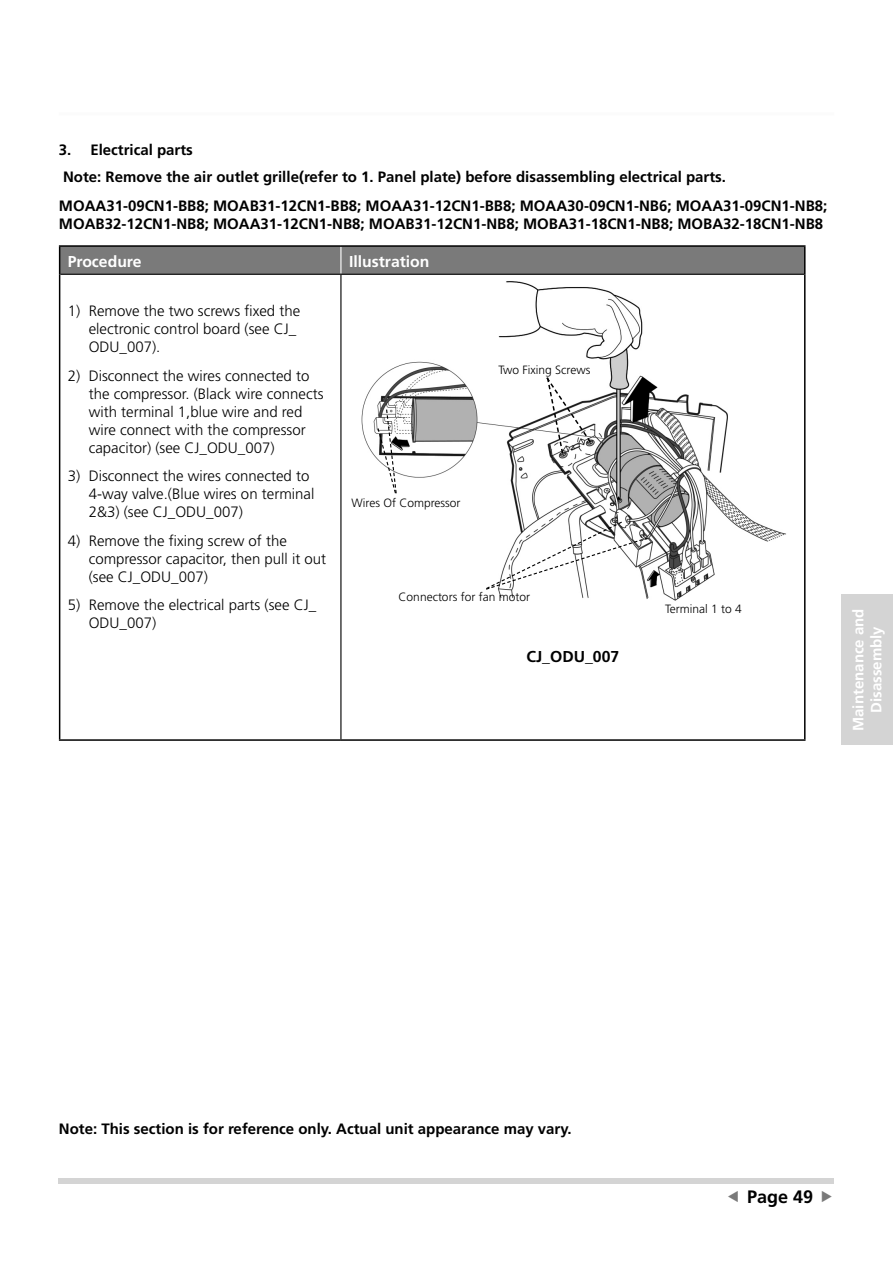
<style>
.page{position:relative;width:893px;height:1263px;background:#fff}
.page>*{position:absolute;margin:0;border:0;box-sizing:border-box;transform-origin:0 0}
.t1{font:700 18px "Frutiger";color:#000}
.Body{font:700 15.75px "Frutiger";color:#fff}
.Body-2{font:700 15.75px "Frutiger";color:#000}
.t2{font:300 15px/18px "Frutiger";color:#000}
.Body-3{font:700 15px/18px "Frutiger";color:#000}
.t3{font:700 15px/18px "Frutiger";color:#fff;text-align:center}
.Contents{font:300 12px "Frutiger";color:#000}
</style>
<div class="page">
<div style="left:841px;top:595px;width:52px;height:150px;background:#d4d4d4"></div>
<div style="left:59px;top:1178px;width:775px;height:5px;background:#d4d4d4"></div>
<hr style="left:59px;top:112px;width:775px;height:3px;background:#fbfbfb">
<hr style="left:60px;top:274px;width:281px;height:1px;background:#000">
<hr style="left:341px;top:274px;width:463px;height:1px;background:#000">
<hr style="left:340px;top:275px;width:1px;height:464px;background:#000">
<hr style="left:59px;top:245px;width:282px;height:2px;background:#000">
<hr style="left:341px;top:245px;width:464px;height:2px;background:#000">
<svg style="left:59px;top:246px;width:746px;height:28px;background:#757575"></svg>
<hr style="left:59px;top:274px;width:1px;height:465px;background:#000">
<hr style="left:804px;top:274px;width:1px;height:465px;background:#000">
<hr style="left:59px;top:739px;width:282px;height:2px;background:#000">
<hr style="left:341px;top:739px;width:464px;height:2px;background:#000">
<img style="left:361px;top:281px;width:425px;height:320px">
<svg style="left:545px;top:376px;width:47px;height:79px"></svg>
<svg style="left:377px;top:408px;width:20px;height:87px"></svg>
<svg style="left:485px;top:521px;width:164px;height:70px"></svg>
<p class="Body-3" style="left:59px;top:141px;width:136px">3. Electrical parts</p>
<p class="Body-3" style="left:63px;top:168px;width:664px">Note: Remove the air outlet grille(refer to 1. Panel plate) before disassembling electrical parts.</p>
<p class="Body-3" style="left:59px;top:197px;width:770px">MOAA31-09CN1-BB8; MOAB31-12CN1-BB8; MOAA31-12CN1-BB8; MOAA30-09CN1-NB6; MOAA31-09CN1-NB8;<br>MOAB32-12CN1-NB8; MOAA31-12CN1-NB8; MOAB31-12CN1-NB8; MOBA31-18CN1-NB8; MOBA32-18CN1-NB8</p>
<p class="Body" style="left:68px;top:252px;width:75px">Procedure</p>
<p class="Body" style="left:349px;top:252px;width:82px">Illustration</p>
<p class="t2" style="left:89px;top:302px;width:213px;text-indent:-21px">1) Remove the two screws fixed the electronic control board (see CJ_<br>ODU_007).</p>
<p class="t2" style="left:89px;top:367px;width:236px;text-indent:-21px">2) Disconnect the wires connected to the compressor. (Black wire connects with terminal 1,blue wire and red wire connect with the compressor capacitor) (see CJ_ODU_007)</p>
<p class="t2" style="left:89px;top:467px;width:227px;text-indent:-21px">3) Disconnect the wires connected to<br>4-way valve.(Blue wires on terminal<br>2&amp;3) (see CJ_ODU_007)</p>
<p class="t2" style="left:89px;top:532px;width:239px;text-indent:-21px">4) Remove the fixing screw of the compressor capacitor, then pull it out (see CJ_ODU_007)</p>
<p class="t2" style="left:89px;top:596px;width:229px;text-indent:-21px">5) Remove the electrical parts (see CJ_<br>ODU_007)</p>
<p class="Body-2" style="left:526px;top:647px;width:94px">CJ_ODU_007</p>
<p class="Contents" style="left:498px;top:363px;width:93px">Two Fixing Screws</p>
<p class="Contents" style="left:351px;top:496px;width:111px">Wires Of Compressor</p>
<p class="Contents" style="left:399px;top:590px;width:133px">Connectors for fan motor</p>
<p class="Contents" style="left:665px;top:602px;width:78px">Terminal 1 to 4</p>
<p class="t3" style="left:849px;top:731px;width:124px;rotate:-90deg">Maintenance and<br>Disassembly</p>
<p class="Body-3" style="left:59px;top:1120px;width:514px">Note: This section is for reference only. Actual unit appearance may vary.</p>
<p class="t1" style="left:747px;top:1186px;width:68px">Page 49</p>
</div>
